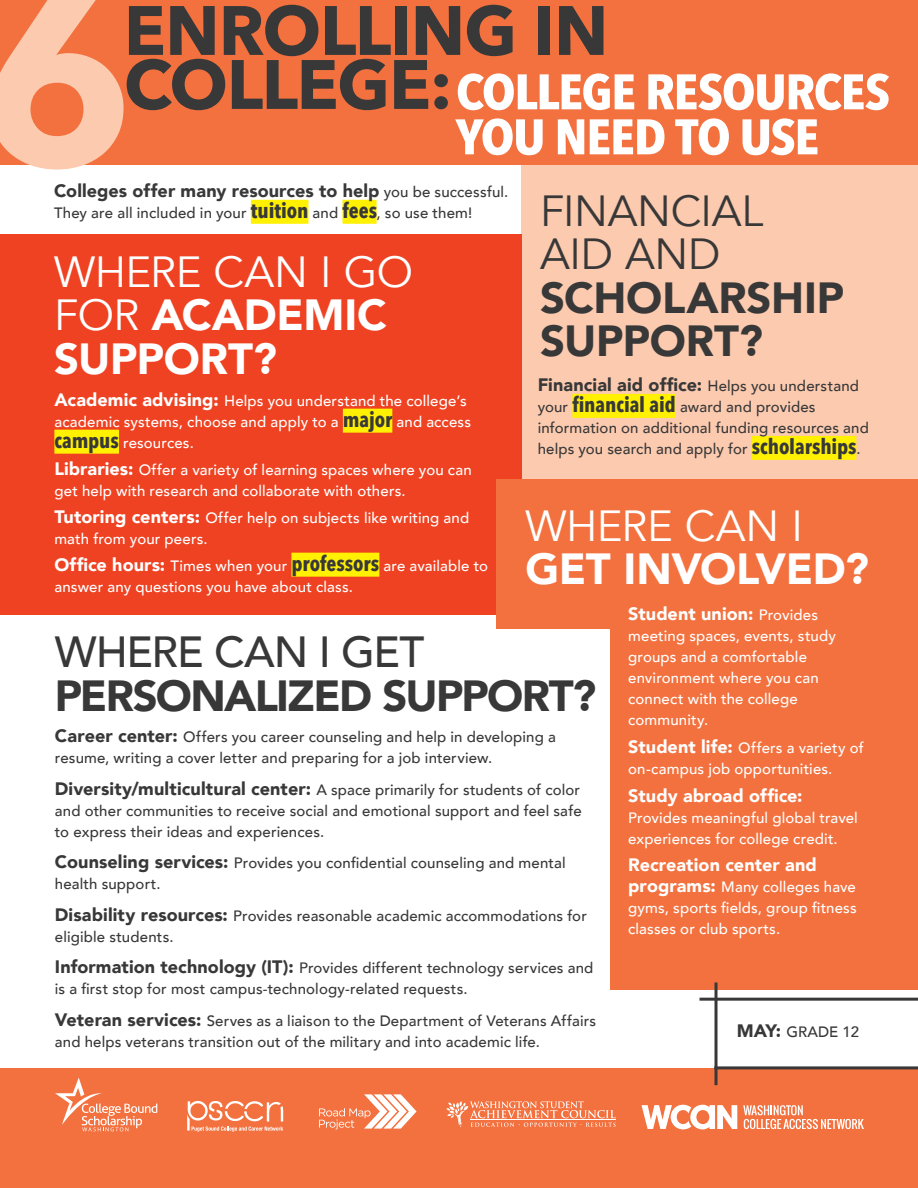
<style>
.page{position:relative;width:918px;height:1188px;background:#fff}
.page>*{position:absolute;margin:0;border:0;box-sizing:border-box;transform-origin:0 0}
.t1{font:700 238.5px "Avenir Next";color:#fccaae}
.t2{font:700 69px "Avenir Next";letter-spacing:-.015em;color:#383839}
.t3{font:700 49.35px/45px "Avenir Next Condensed";letter-spacing:-.025em;color:#fff;scale:1.12 1}
.t4{font:900 43.5px/43.5px "Avenir";letter-spacing:-.005em;color:#fff}
.t5{font:900 43.5px "Avenir";letter-spacing:-.025em;color:#383839}
.t6{font:900 43.5px/43.5px "Avenir";letter-spacing:-.005em;color:#383839}
.t7{font:43.5px/43.5px "Avenir";letter-spacing:-.005em;color:#383839}
.t8{font:500 43.5px "Avenir";letter-spacing:-.025em;color:#383839}
.t9{font:43.5px "Avenir";letter-spacing:-.005em;color:#fff}
.t10{font:900 18px "Avenir";letter-spacing:.005em;color:#383839}
.t11{font:900 18px "Avenir";letter-spacing:.005em;color:#fff}
.t12{font:500 15px/21px "Avenir";letter-spacing:.01em;color:#383839}
.t13{font:500 15px/21px "Avenir";letter-spacing:.01em;color:#fff}
.s1{font-family:"Avenir Next";font-size:69px;color:#383839}
.s2{font-weight:500;font-size:15px}
.s3{font-family:"Avenir Next Condensed";font-weight:700;font-size:21px}
.s4{font-weight:400}
.s5{font-weight:900;font-size:18px}
.s6{font-family:"Avenir Next Condensed";font-weight:700;font-size:21px;color:#383839}
</style>
<div class="page">
<div style="left:509px;top:162px;width:409px;height:317px;background:#fccaae"></div>
<div style="left:0;top:161px;width:521px;height:98px;background:#fff"></div>
<div style="left:458px;top:479px;width:460px;height:511px;background:#f3713e"></div>
<div style="left:0;top:235px;width:522px;height:389px;background:#ef4222"></div>
<div style="left:0;top:616px;width:610px;height:572px;background:#fff"></div>
<div style="left:251px;top:200px;width:57px;height:24px;background:#fff101"></div>
<div style="left:342px;top:200px;width:35px;height:24px;background:#fff101"></div>
<div style="left:343px;top:409px;width:49px;height:24px;background:#fff101"></div>
<div style="left:54px;top:430px;width:65px;height:24px;background:#fff101"></div>
<div style="left:291px;top:553px;width:88px;height:24px;background:#fff101"></div>
<div style="left:572px;top:394px;width:104px;height:24px;background:#fff101"></div>
<div style="left:752px;top:436px;width:104px;height:24px;background:#fff101"></div>
<div style="left:0;top:0;width:918px;height:164px;background:#f3713e"></div>
<div style="left:0;top:1069px;width:918px;height:119px;background:#f3713e"></div>
<svg style="left:319px;top:1094px;width:98px;height:35px"></svg>
<svg style="left:641px;top:1105px;width:96px;height:24px"></svg>
<svg style="left:743px;top:1105px;width:121px;height:24px"></svg>
<svg style="left:55px;top:1078px;width:102px;height:53px"></svg>
<svg style="left:446px;top:1101px;width:170px;height:26px"></svg>
<svg style="left:187px;top:1101px;width:96px;height:31px"></svg>
<div style="left:497px;top:479px;width:421px;height:150px;background:#f3713e"></div>
<hr style="left:700px;top:998px;width:218px;height:3px;background:#383839">
<hr style="left:715px;top:982px;width:3px;height:103px;background:#383839">
<hr style="left:714px;top:1066px;width:204px;height:3px;background:#383839">
<h1 class="t1" style="left:-20px;top:-125px;width:156px">6</h1>
<h2 class="t2" style="left:124px;top:-29px;width:486px">ENROLLING IN</h2>
<h3 class="t3" style="left:456px;top:69px;width:389px;text-indent:-332px"><span class="s1">COLLEGE:</span>COLLEGE RESOURCES<br>YOU NEED TO USE</h3>
<p class="t10" style="left:54px;top:175px;width:456px">Colleges offer many resources to help <span class="s2">you be successful.</span></p>
<p class="t12" style="left:54px;top:201px;width:420px">They are all included in your <span class="s3">tuition</span> and <span class="s3">fees</span>, so use them!</p>
<h3 class="t4" style="left:54px;top:249px;width:361px"><span class="s4">WHERE CAN I GO<br>FOR</span> ACADEMIC<br>SUPPORT?</h3>
<p class="t13" style="left:54px;top:389px;width:418px"><span class="s5">Academic advising:</span> Helps you understand the college’s academic systems, choose and apply to a <span class="s6">major</span> and access <span class="s6">campus</span> resources.</p>
<p class="t13" style="left:54px;top:458px;width:419px"><span class="s5">Libraries:</span> Offer a variety of learning spaces where you can get help with research and collaborate with others.</p>
<p class="t13" style="left:54px;top:506px;width:416px"><span class="s5">Tutoring centers:</span> Offer help on subjects like writing and math from your peers.</p>
<p class="t13" style="left:54px;top:554px;width:435px"><span class="s5">Office hours:</span> Times when your <span class="s6">professors</span> are available to answer any questions you have about class.</p>
<h3 class="t7" style="left:540px;top:190px;width:225px">FINANCIAL<br>AID AND</h3>
<h3 class="t6" style="left:540px;top:275px;width:306px">SCHOLARSHIP<br>SUPPORT?</h3>
<p class="t10" style="left:538px;top:369px;width:323px">Financial aid office: <span class="s2">Helps you understand</span></p>
<p class="t12" style="left:538px;top:395px;width:333px">your <span class="s3">financial aid</span> award and provides information on additional funding resources and helps you search and apply for <span class="s3">scholarships</span>.</p>
<h3 class="t9" style="left:525px;top:500px;width:279px">WHERE CAN I</h3>
<h3 class="t4" style="left:525px;top:546px;width:345px">GET INVOLVED?</h3>
<p class="t11" style="left:628px;top:598px;width:191px">Student union: <span class="s2">Provides</span></p>
<p class="t13" style="left:628px;top:625px;width:209px">meeting spaces, events, study groups and a comfortable environment where you can connect with the college community.</p>
<p class="t13" style="left:628px;top:736px;width:237px"><span class="s5">Student life:</span> Offers a variety of on-campus job opportunities.</p>
<p class="t11" style="left:628px;top:780px;width:176px">Study abroad office:</p>
<p class="t13" style="left:628px;top:806px;width:231px">Provides meaningful global travel experiences for college credit.</p>
<p class="t11" style="left:628px;top:850px;width:190px">Recreation center and</p>
<p class="t13" style="left:628px;top:876px;width:230px;text-align:justify"><span class="s5">programs:</span> Many colleges have gyms, sports fields, group fitness classes or club sports.</p>
<h3 class="t8" style="left:55px;top:615px;width:371px">WHERE CAN I GET</h3>
<h3 class="t5" style="left:55px;top:658px;width:543px">PERSONALIZED SUPPORT?</h3>
<p class="t12" style="left:55px;top:726px;width:502px"><span class="s5">Career center:</span> Offers you career counseling and help in developing a resume, writing a cover letter and preparing for a job interview.</p>
<p class="t12" style="left:55px;top:778px;width:528px;text-align:justify"><span class="s5">Diversity/multicultural center:</span> A space primarily for students of color and other communities to receive social and emotional support and feel safe to express their ideas and experiences.</p>
<p class="t12" style="left:55px;top:852px;width:512px"><span class="s5">Counseling services:</span> Provides you confidential counseling and mental health support.</p>
<p class="t12" style="left:55px;top:904px;width:534px"><span class="s5">Disability resources:</span> Provides reasonable academic accommodations for eligible students.</p>
<p class="t12" style="left:55px;top:957px;width:540px"><span class="s5">Information technology (IT):</span> Provides different technology services and is a first stop for most campus-technology-related requests.</p>
<p class="t12" style="left:55px;top:1009px;width:543px"><span class="s5">Veteran services:</span> Serves as a liaison to the Department of Veterans Affairs and helps veterans transition out of the military and into academic life.</p>
<p class="t12" style="left:737px;top:1021px;width:124px"><span class="s5">MAY:</span> GRADE 12</p>
</div>
